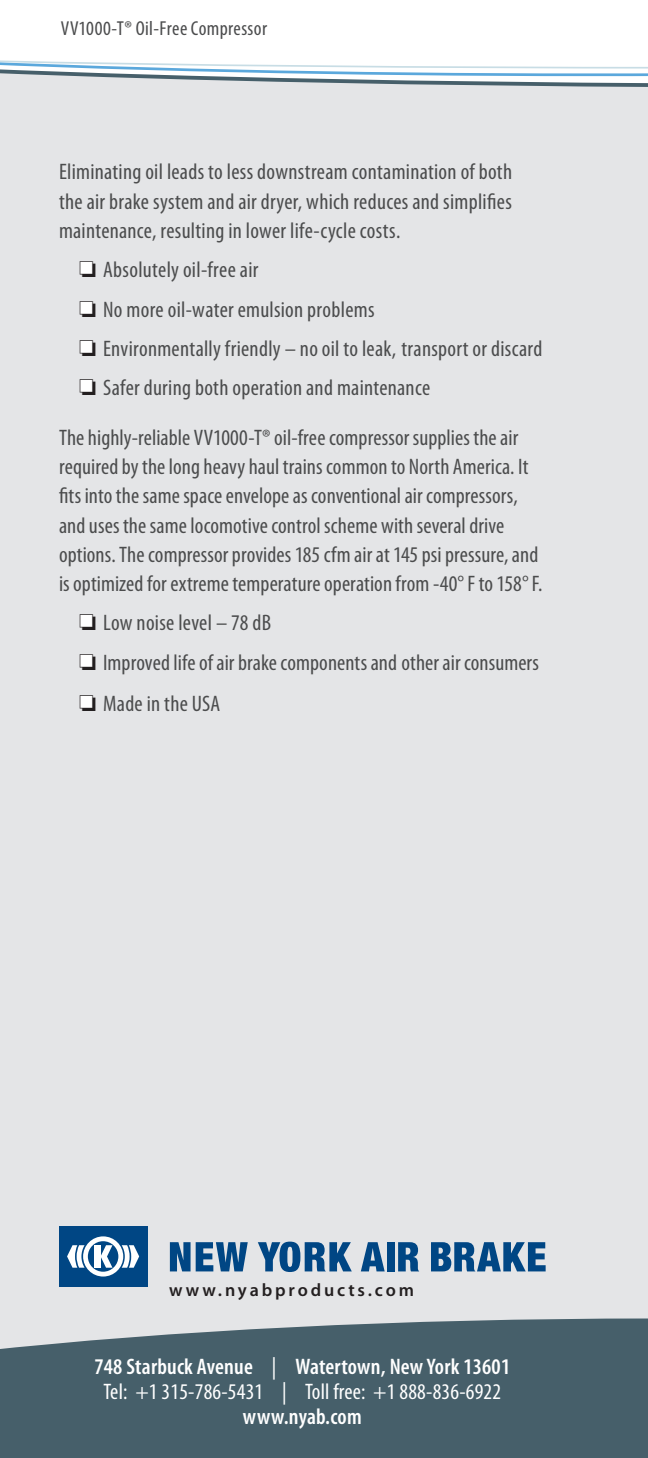
<style>
.page{position:relative;width:648px;height:1458px;background:#e4e5e7}
.page>*{position:absolute;margin:0;border:0;box-sizing:border-box;transform-origin:0 0}
.t1{font:condensed 22.5px/29.2px "Myriad Pro";letter-spacing:.005em;color:#4b4c4d;text-align:justify}
.t2{font:600 condensed 22.5px "Myriad Pro";letter-spacing:.01em;color:#fff}
.t3{font:condensed 22.5px "Myriad Pro";letter-spacing:.01em;color:#fff}
.t4{font:condensed 20.25px "Myriad Pro";letter-spacing:.02em;color:#4b4c4d}
.t5{font:600 18px "Myriad Pro";letter-spacing:.16em;color:#231f20}
.s1{color:#231f20}
.s2{font-weight:400}
</style>
<div class="page">
<svg style="left:0;top:1318px;width:648px;height:140px;background:#516873"></svg>
<div style="left:0;top:0;width:648px;height:59px;background:#fff"></div>
<svg style="left:0;top:59px;width:648px;height:28px"></svg>
<div style="left:80px;top:262px;width:13px;height:12px;background:#fff"></div>
<div style="left:80px;top:301px;width:13px;height:13px;background:#fff"></div>
<div style="left:80px;top:341px;width:13px;height:12px;background:#fff"></div>
<div style="left:80px;top:380px;width:13px;height:12px;background:#fff"></div>
<div style="left:80px;top:615px;width:13px;height:13px;background:#fff"></div>
<div style="left:80px;top:655px;width:13px;height:12px;background:#fff"></div>
<div style="left:80px;top:696px;width:13px;height:13px;background:#fff"></div>
<div style="left:59px;top:1226px;width:88px;height:61px;background:#004684"></div>
<svg style="left:67px;top:1236px;width:72px;height:41px"></svg>
<svg style="left:170px;top:1242px;width:78px;height:29px"></svg>
<svg style="left:258px;top:1242px;width:94px;height:30px"></svg>
<svg style="left:361px;top:1242px;width:24px;height:29px"></svg>
<div style="left:387px;top:1242px;width:8px;height:29px;background:#004684"></div>
<svg style="left:398px;top:1242px;width:21px;height:29px"></svg>
<svg style="left:431px;top:1242px;width:115px;height:29px"></svg>
<p class="t4" style="left:61px;top:17px;width:208px">VV1000-T® Oil-Free Compressor</p>
<p class="t1" style="left:59px;top:157px;width:455px">Eliminating oil leads to less downstream contamination of both the air brake system and air dryer, which reduces and simplifies maintenance, resulting in lower life-cycle costs.</p>
<p class="t1" style="left:79px;top:255px;width:181px"><span class="s1">□</span> Absolutely oil-free air</p>
<p class="t1" style="left:79px;top:294px;width:297px"><span class="s1">□</span> No more oil-water emulsion problems</p>
<p class="t1" style="left:79px;top:334px;width:465px"><span class="s1">□</span> Environmentally friendly – no oil to leak, transport or discard</p>
<p class="t1" style="left:79px;top:373px;width:352px"><span class="s1">□</span> Safer during both operation and maintenance</p>
<p class="t1" style="left:59px;top:423px;width:485px;text-align:left">The highly-reliable VV1000-T® oil-free compressor supplies the air required by the long heavy haul trains common to North America. It fits into the same space envelope as conventional air compressors, and uses the same locomotive control scheme with several drive options. The compressor provides 185 cfm air at 145 psi pressure, and is optimized for extreme temperature operation from -40° F to 158° F.</p>
<p class="t1" style="left:79px;top:608px;width:193px"><span class="s1">□</span> Low noise level – 78 dB</p>
<p class="t1" style="left:79px;top:648px;width:461px"><span class="s1">□</span> Improved life of air brake components and other air consumers</p>
<p class="t1" style="left:79px;top:689px;width:143px"><span class="s1">□</span> Made in the USA</p>
<p class="t5" style="left:169px;top:1278px;width:246px">www.nyabproducts.com</p>
<p class="t2" style="left:94px;top:1355px;width:417px">748 Starbuck Avenue <span class="s2">|</span> Watertown, New York 13601</p>
<p class="t3" style="left:104px;top:1378px;width:399px">Tel: +1 315-786-5431 | Toll free: +1 888-836-6922</p>
<p class="t2" style="left:243px;top:1404px;width:120px">www.nyab.com</p>
</div>
